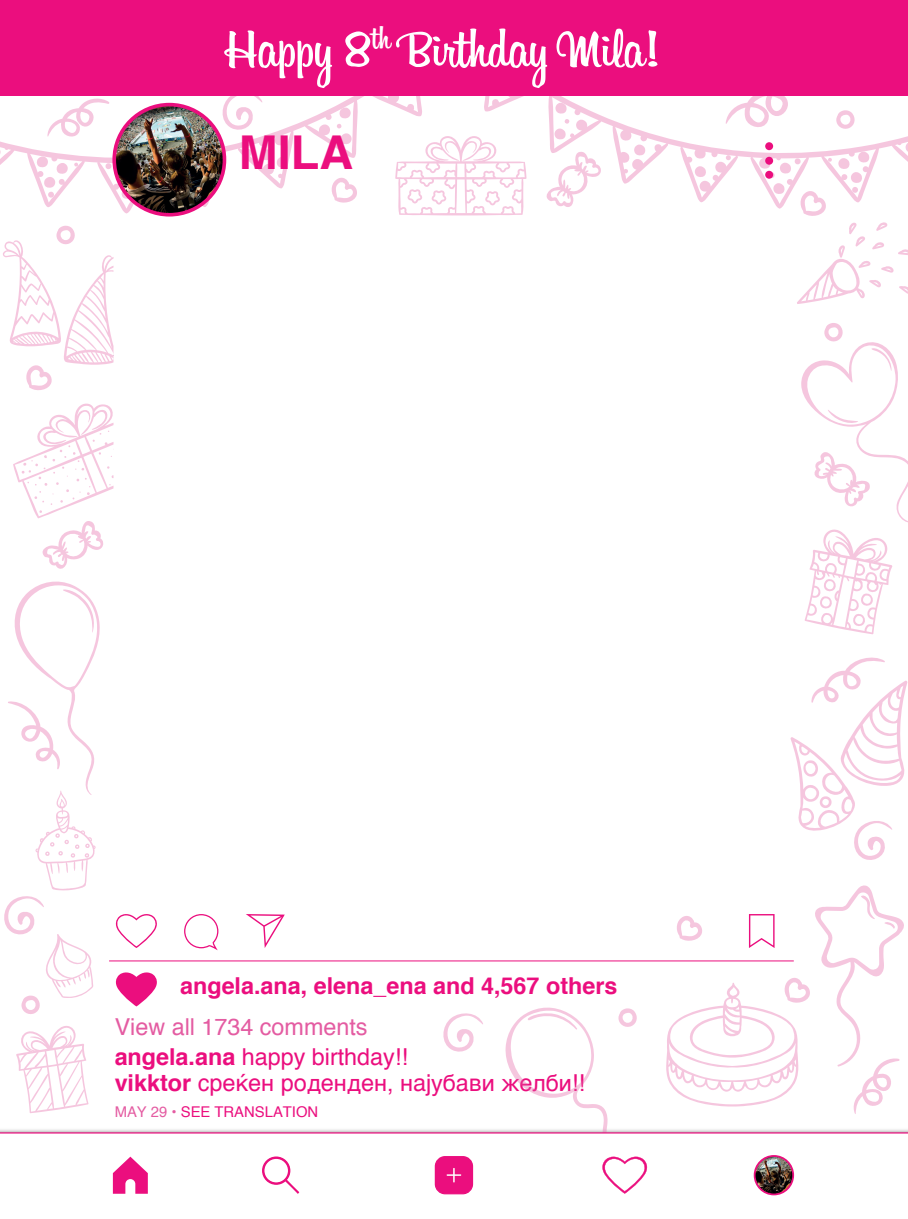
<style>
.page{position:relative;width:908px;height:1219px;background:#fff}
.page>*{position:absolute;margin:0;border:0;box-sizing:border-box;transform-origin:0 0}
.t1{font:56px "Billabong";color:#fff}
.t2{font:700 46.64px "Helvetica";color:#eb0e7e}
.t3{font:23.32px "Helvetica";color:#eb0e7e}
.t4{font:700 23.32px "Helvetica";color:#eb0e7e}
.t5{font:23.32px "Helvetica";color:#e45ca2}
.t6{font:14.8px "Helvetica";color:#eb0e7e}
.s1{font-weight:700}
.s2{color:#e45ca2}
</style>
<div class="page">
<svg style="left:443px;top:1013px;width:40px;height:39px"></svg>
<svg style="left:0;top:95px;width:448px;height:118px"></svg>
<svg style="left:0;top:146px;width:1px;height:12px"></svg>
<svg style="left:260px;top:149px;width:12px;height:11px"></svg>
<svg style="left:336px;top:107px;width:15px;height:37px"></svg>
<svg style="left:105px;top:163px;width:28px;height:36px"></svg>
<svg style="left:37px;top:156px;width:31px;height:42px"></svg>
<svg style="left:74px;top:162px;width:4px;height:5px"></svg>
<svg style="left:457px;top:95px;width:450px;height:112px"></svg>
<svg style="left:905px;top:141px;width:2px;height:12px"></svg>
<svg style="left:694px;top:166px;width:11px;height:11px"></svg>
<svg style="left:633px;top:144px;width:12px;height:12px"></svg>
<svg style="left:554px;top:102px;width:15px;height:38px"></svg>
<svg style="left:725px;top:155px;width:5px;height:6px"></svg>
<svg style="left:838px;top:151px;width:31px;height:42px"></svg>
<svg style="left:767px;top:158px;width:64px;height:58px"></svg>
<div style="left:0;top:0;width:907px;height:95px;background:#eb0e7e"></div>
<hr style="left:109px;top:960px;width:684px;height:1px;background:#eb0e7e">
<svg style="left:115px;top:914px;width:42px;height:34px"></svg>
<svg style="left:115px;top:972px;width:42px;height:34px"></svg>
<svg style="left:246px;top:914px;width:38px;height:34px"></svg>
<svg style="left:184px;top:914px;width:34px;height:36px"></svg>
<svg style="left:764px;top:142px;width:8px;height:8px"></svg>
<svg style="left:764px;top:157px;width:8px;height:8px"></svg>
<svg style="left:764px;top:171px;width:8px;height:8px"></svg>
<svg style="left:790px;top:658px;width:116px;height:202px"></svg>
<svg style="left:801px;top:323px;width:106px;height:199px"></svg>
<svg style="left:16px;top:1026px;width:72px;height:87px"></svg>
<svg style="left:804px;top:530px;width:87px;height:104px"></svg>
<svg style="left:395px;top:136px;width:131px;height:79px"></svg>
<svg style="left:8px;top:582px;width:92px;height:308px"></svg>
<svg style="left:4px;top:896px;width:89px;height:118px"></svg>
<svg style="left:665px;top:885px;width:238px;height:229px"></svg>
<svg style="left:797px;top:222px;width:110px;height:82px"></svg>
<svg style="left:0;top:1132px;width:907px;height:64px"></svg>
<svg style="left:113px;top:1157px;width:35px;height:37px"></svg>
<svg style="left:262px;top:1156px;width:37px;height:38px"></svg>
<div style="left:435px;top:1157px;width:37px;height:37px;background:#eb0e7e;border-radius:10px"></div>
<div style="left:434px;top:1156px;width:39px;height:38px;border:1px solid #eb0e7e;border-radius:10px"></div>
<svg style="left:446px;top:1168px;width:15px;height:14px"></svg>
<svg style="left:505px;top:1008px;width:143px;height:186px"></svg>
<div style="left:112px;top:103px;width:114px;height:114px;border:6px solid #eb0e7e;border-radius:50%"></div>
<img style="left:116px;top:106px;width:106px;height:107px;border-radius:53px">
<div style="left:753px;top:1155px;width:40px;height:40px;border:3px solid #eb0e7e;border-radius:50%"></div>
<img style="left:755px;top:1157px;width:36px;height:36px;border-radius:18px">
<svg style="left:13px;top:404px;width:101px;height:165px"></svg>
<svg style="left:3px;top:226px;width:111px;height:164px"></svg>
<h1 class="t1" style="left:226px;top:14px;width:436px">Happy 8<sup>th</sup> Birthday Mila!</h1>
<h2 class="t2" style="left:239px;top:115px;width:115px">MILA</h2>
<p class="t4" style="left:180px;top:967px;width:438px">angela.ana, elena_ena and 4,567 others</p>
<p class="t5" style="left:115px;top:1009px;width:254px">View all 1734 comments</p>
<p class="t3" style="left:115px;top:1039px;width:294px"><span class="s1">angela.ana</span> happy birthday!!</p>
<p class="t3" style="left:115px;top:1065px;width:471px"><span class="s1">vikktor</span> среќен роденден, најубави желби!!</p>
<p class="t6" style="left:115px;top:1101px;width:205px"><span class="s2">MAY 29 •</span> SEE TRANSLATION</p>
</div>
